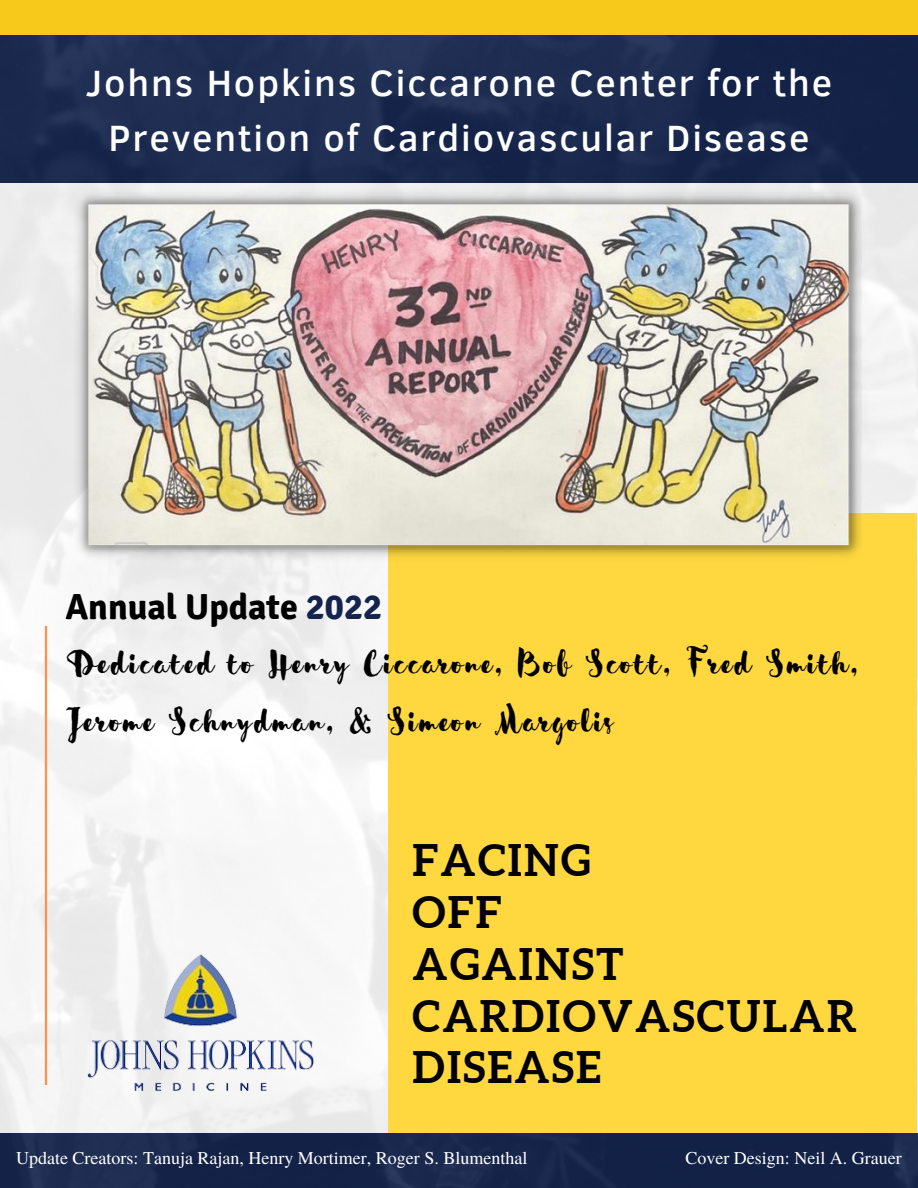
<style>
.page{position:relative;width:918px;height:1188px;background:#fff}
.page>*{position:absolute;margin:0;border:0;box-sizing:border-box;transform-origin:0 0}
.t1{font:700 43.5px/51.8px "Aleo";letter-spacing:.05em;color:#000}
.t2{font:39px/57.3px "Sensa Brush Fill";letter-spacing:.05em;color:#000}
.t3{font:500 37.5px/55.2px "Clear Sans";letter-spacing:.05em;color:#fff;text-align:center}
.t4{font:700 36px "Signika";color:#000}
.t5{font:18px "Te X Gyre Termes";color:#fff}
.s1{color:#14244d}
</style>
<div class="page">
<div style="left:0;top:0;width:918px;height:35px;background:#f6c91a"></div>
<img style="left:0;top:36px;width:918px;height:1152px">
<div style="left:388px;top:513px;width:529px;height:620px;background:#ffd840"></div>
<hr style="left:45px;top:626px;width:2px;height:459px;background:#ff914d">
<img style="left:74px;top:186px;width:787px;height:377px">
<img style="left:72px;top:931px;width:261px;height:188px">
<h3 class="t3" style="left:86px;top:54px;width:748px">Johns Hopkins Ciccarone Center for the<br>Prevention of Cardiovascular Disease</h3>
<h3 class="t4" style="left:65px;top:585px;width:318px">Annual Update <span class="s1">2022</span></h3>
<h2 class="t2" style="left:65px;top:636px;width:795px">Dedicated to Henry Ciccarone, Bob Scott, Fred Smith,<br>Jerome Schnydman, &amp; Simeon Margolis</h2>
<h1 class="t1" style="left:413px;top:834px;width:446px">FACING<br>OFF<br>AGAINST<br>CARDIOVASCULAR<br>DISEASE</h1>
<p class="t5" style="left:16px;top:1145px;width:513px">Update Creators: Tanuja Rajan, Henry Mortimer, Roger S. Blumenthal</p>
<p class="t5" style="left:685px;top:1145px;width:218px">Cover Design: Neil A. Grauer</p>
</div>
